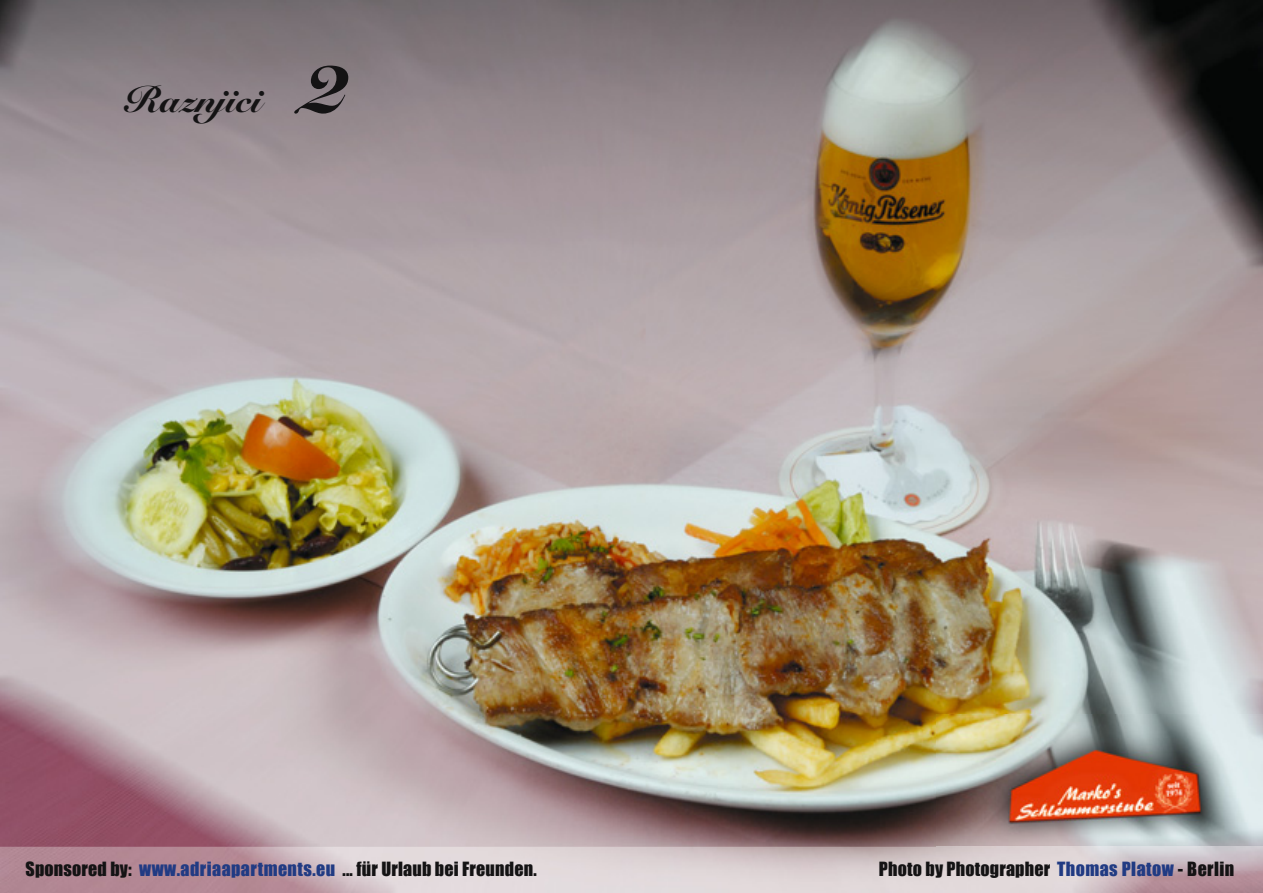
<style>
.page{position:relative;width:1263px;height:893px;background:#fff}
.page>*{position:absolute;margin:0;border:0;box-sizing:border-box;transform-origin:0 0}
.t1{font:87px "Snell Roundhand Black Script";color:#141314}
.t2{font:36px "Snell Roundhand Black Script";color:#141314}
.t3{font:18px "Impact";letter-spacing:.01em;color:#141314}
.s1{color:#213b83}
</style>
<div class="page">
<img style="left:0;top:0;width:1263px;height:847px">
<svg style="left:0;top:847px;width:1263px;height:46px;background:#ceb9be"></svg>
<img style="left:936px;top:714px;width:327px;height:157px">
<h2 class="t2" style="left:124px;top:86px;width:139px">Raznjici</h2>
<h1 class="t1" style="left:300px;top:51px;width:51px">2</h1>
<p class="t3" style="left:26px;top:858px;width:513px">Sponsored by: <span class="s1">www.adriaapartments.eu</span> ... für Urlaub bei Freunden.</p>
<p class="t3" style="left:879px;top:858px;width:357px">Photo by Photographer <span class="s1">Thomas Platow</span> - Berlin</p>
</div>
